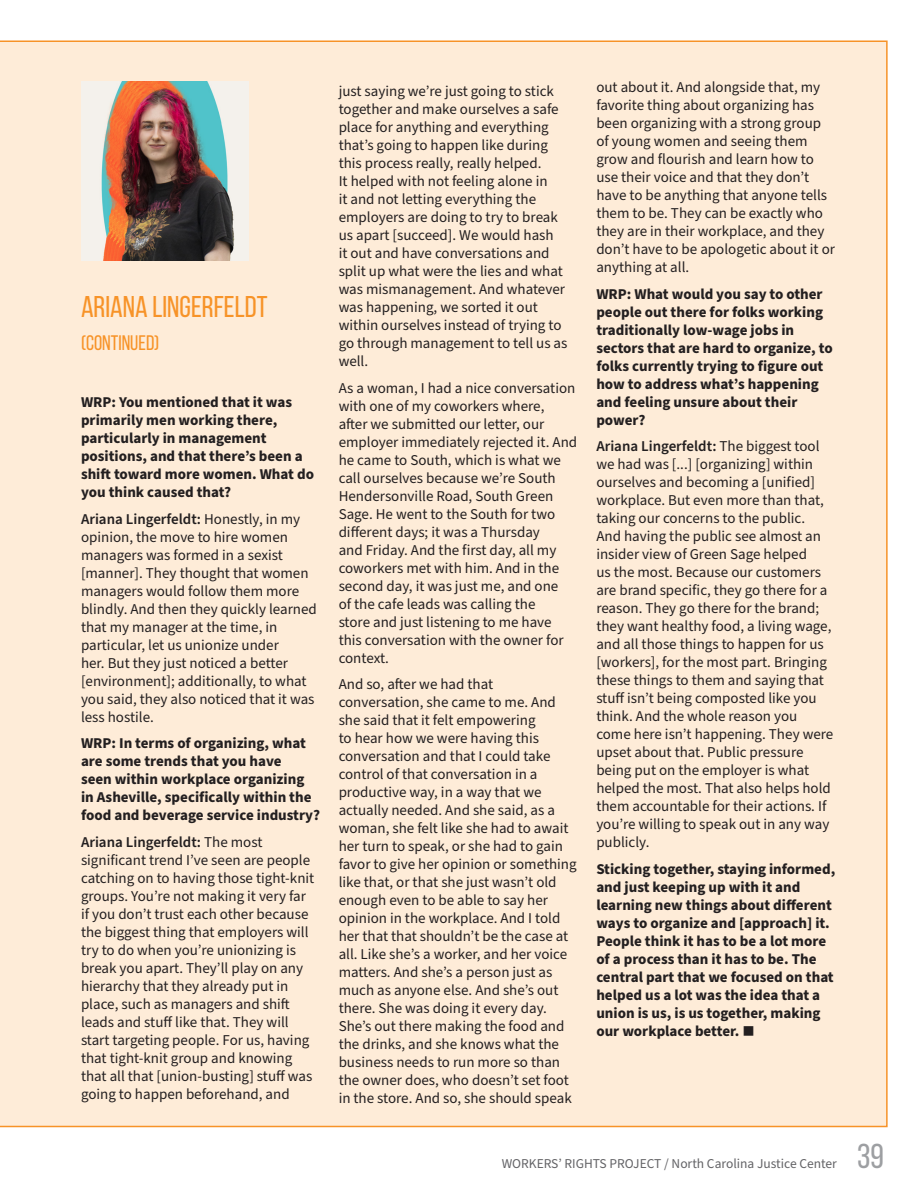
<style>
.page{position:relative;width:918px;height:1188px;background:#fff}
.page>*{position:absolute;margin:0;border:0;box-sizing:border-box;transform-origin:0 0}
.t1{font:34.5px "Bebas Neue";color:#9d9fa2}
.SECTION_-_blurb{font:30px "Bebas Neue";color:#f79328}
.SECTION_-_blurb-2{font:21px "Bebas Neue";color:#f79328}
.INTERVIEWS_-_answers{font:15px/18px "Source Sans Pro";color:#231f20}
.INTERVIEWS_-_answers-2{font:700 15px/18px "Source Sans Pro";color:#231f20}
.t2{font:13.5px "Source Sans Pro";color:#636366}
.s1{font-weight:600}
</style>
<div class="page">
<div style="left:0;top:40px;width:888px;height:1087px;background:#feecd8"></div>
<img style="left:81px;top:81px;width:167px;height:180px">
<p class="SECTION_-_blurb" style="left:81px;top:291px;width:188px">ARIANA LINGERFELDT</p>
<p class="SECTION_-_blurb-2" style="left:81px;top:332px;width:80px">(CONTINUED)</p>
<p class="INTERVIEWS_-_answers-2" style="left:81px;top:394px;width:235px">WRP: You mentioned that it was primarily men working there, particularly in management positions, and that there’s been a shift toward more women. What do you think caused that?</p>
<p class="INTERVIEWS_-_answers" style="left:81px;top:510px;width:237px"><span class="s1">Ariana Lingerfeldt:</span> Honestly, in my opinion, the move to hire women managers was formed in a sexist [manner]. They thought that women managers would follow them more blindly. And then they quickly learned that my manager at the time, in particular, let us unionize under<br>her. But they just noticed a better [environment]; additionally, to what you said, they also noticed that it was less hostile.</p>
<p class="INTERVIEWS_-_answers-2" style="left:81px;top:735px;width:241px">WRP: In terms of organizing, what are some trends that you have<br>seen within workplace organizing in Asheville, specifically within the food and beverage service industry?</p>
<p class="INTERVIEWS_-_answers" style="left:81px;top:833px;width:235px"><span class="s1">Ariana Lingerfeldt:</span> The most significant trend I’ve seen are people catching on to having those tight-knit groups. You’re not making it very far if you don’t trust each other because the biggest thing that employers will try to do when you’re unionizing is break you apart. They’ll play on any hierarchy that they already put in place, such as managers and shift leads and stuff like that. They will start targeting people. For us, having that tight-knit group and knowing that all that [union-busting] stuff was going to happen beforehand, and</p>
<p class="INTERVIEWS_-_answers" style="left:339px;top:83px;width:230px">just saying we’re just going to stick together and make ourselves a safe place for anything and everything that’s going to happen like during this process really, really helped.<br>It helped with not feeling alone in<br>it and not letting everything the employers are doing to try to break us apart [succeed]. We would hash<br>it out and have conversations and split up what were the lies and what was mismanagement. And whatever was happening, we sorted it out within ourselves instead of trying to go through management to tell us as well.</p>
<p class="INTERVIEWS_-_answers" style="left:339px;top:379px;width:240px">As a woman, I had a nice conversation with one of my coworkers where,<br>after we submitted our letter, our employer immediately rejected it. And he came to South, which is what we call ourselves because we’re South<br>Hendersonville Road, South Green<br>Sage. He went to the South for two different days; it was a Thursday<br>and Friday. And the first day, all my coworkers met with him. And in the second day, it was just me, and one<br>of the cafe leads was calling the<br>store and just listening to me have this conversation with the owner for context.</p>
<p class="INTERVIEWS_-_answers" style="left:339px;top:676px;width:240px">And so, after we had that conversation, she came to me. And she said that it felt empowering<br>to hear how we were having this conversation and that I could take control of that conversation in a productive way, in a way that we actually needed. And she said, as a woman, she felt like she had to await her turn to speak, or she had to gain favor to give her opinion or something like that, or that she just wasn’t old enough even to be able to say her opinion in the workplace. And I told her that that shouldn’t be the case at all. Like she’s a worker, and her voice matters. And she’s a person just as much as anyone else. And she’s out there. She was doing it every day.<br>She’s out there making the food and the drinks, and she knows what the business needs to run more so than the owner does, who doesn’t set foot in the store. And so, she should speak</p>
<p class="INTERVIEWS_-_answers" style="left:596px;top:79px;width:240px">out about it. And alongside that, my favorite thing about organizing has been organizing with a strong group of young women and seeing them grow and flourish and learn how to use their voice and that they don’t have to be anything that anyone tells them to be. They can be exactly who they are in their workplace, and they don’t have to be apologetic about it or anything at all.</p>
<p class="INTERVIEWS_-_answers-2" style="left:596px;top:285px;width:238px">WRP: What would you say to other people out there for folks working traditionally low-wage jobs in sectors that are hard to organize, to folks currently trying to figure out how to address what’s happening and feeling unsure about their power?</p>
<p class="INTERVIEWS_-_answers" style="left:596px;top:438px;width:239px"><span class="s1">Ariana Lingerfeldt:</span> The biggest tool we had was [...] [organizing] within ourselves and becoming a [unified] workplace. But even more than that, taking our concerns to the public.<br>And having the public see almost an insider view of Green Sage helped<br>us the most. Because our customers are brand specific, they go there for a reason. They go there for the brand; they want healthy food, a living wage, and all those things to happen for us [workers], for the most part. Bringing these things to them and saying that stuff isn’t being composted like you think. And the whole reason you come here isn’t happening. They were upset about that. Public pressure being put on the employer is what helped the most. That also helps hold them accountable for their actions. If you’re willing to speak out in any way publicly.</p>
<p class="INTERVIEWS_-_answers-2" style="left:596px;top:860px;width:240px">Sticking together, staying informed, and just keeping up with it and learning new things about different ways to organize and [approach] it.<br>People think it has to be a lot more of a process than it has to be. The central part that we focused on that helped us a lot was the idea that a union is us, is us together, making our workplace better. ■</p>
<p class="t2" style="left:502px;top:1154px;width:337px">WORKERS’ RIGHTS PROJECT / North Carolina Justice Center</p>
<h1 class="t1" style="left:857px;top:1137px;width:28px">39</h1>
</div>
